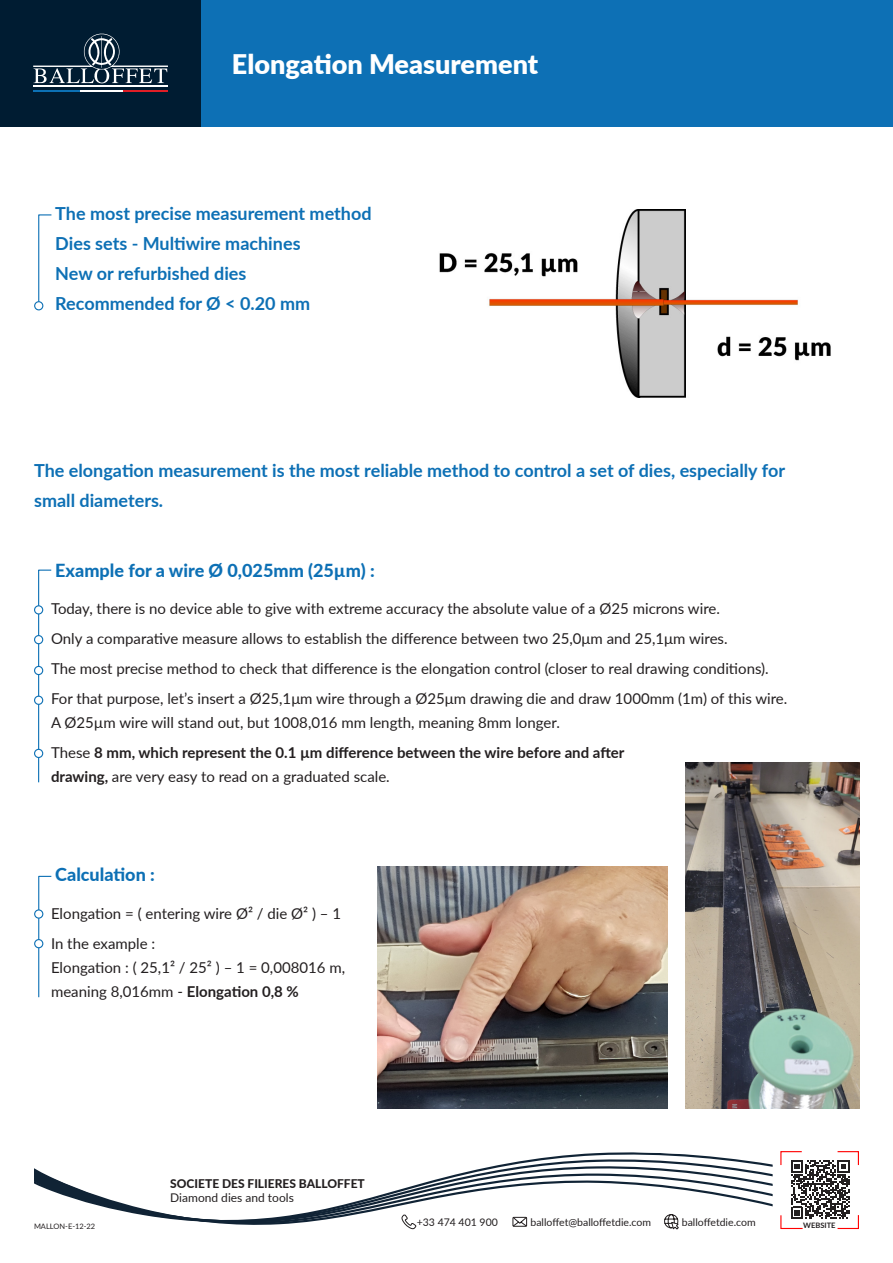
<style>
.page{position:relative;width:893px;height:1263px;background:#fff}
.page>*{position:absolute;margin:0;border:0;box-sizing:border-box;transform-origin:0 0}
.Style_de_paragraphe{font:900 27px "Lato";color:#fff}
.Texte_fiche{font:700 18px/30px "Lato";color:#0d70b5}
.sous-titre{font:800 18px "Lato";color:#0d70b5}
.texte_fiche{font:15px "Lato";color:#231f20}
.texte_fiche-2{font:700 15px "Lato";color:#231f20}
.t1{font:800 12px "Lato";color:#231f20}
.t2{font:12px "Lato";color:#231f20}
.t3{font:10.5px "Lato";color:#231f20}
.t4{font:7.5px "Lato";color:#231f20}
.t5{font:700 7.5px "Lato";color:#231f20}
.s1{font-weight:400}
.s2{font-weight:700}
</style>
<div class="page">
<svg style="left:559px;top:1152px;width:146px;height:4px"></svg>
<svg style="left:34px;top:1158px;width:739px;height:68px"></svg>
<svg style="left:34px;top:1169px;width:131px;height:49px"></svg>
<svg style="left:401px;top:1213px;width:16px;height:17px"></svg>
<svg style="left:512px;top:1216px;width:15px;height:11px"></svg>
<svg style="left:664px;top:1214px;width:16px;height:16px"></svg>
<div style="left:194px;top:0;width:699px;height:127px;background:#0d70b5"></div>
<div style="left:0;top:0;width:201px;height:127px;background:#001c32"></div>
<hr style="left:33px;top:85px;width:135px;height:1px;background:#fff">
<svg style="left:33px;top:33px;width:135px;height:51px"></svg>
<hr style="left:79px;top:90px;width:44px;height:2px;background:#fff">
<hr style="left:33px;top:90px;width:46px;height:2px;background:#0c71b5">
<hr style="left:123px;top:90px;width:45px;height:2px;background:#e01e26">
<svg style="left:780px;top:1151px;width:79px;height:78px"></svg>
<svg style="left:38px;top:569px;width:14px;height:214px"></svg>
<div style="left:35px;top:606px;width:8px;height:8px;background:#fff;border-radius:50%"></div>
<div style="left:34px;top:605px;width:9px;height:9px;border:1px solid #0d70b5;border-radius:50%"></div>
<svg style="left:38px;top:875px;width:14px;height:123px"></svg>
<div style="left:35px;top:910px;width:8px;height:8px;background:#fff;border-radius:50%"></div>
<div style="left:34px;top:909px;width:9px;height:10px;border:1px solid #0d70b5;border-radius:50%"></div>
<img style="left:439px;top:210px;width:392px;height:187px">
<div style="left:35px;top:939px;width:8px;height:9px;background:#fff;border-radius:50%"></div>
<div style="left:34px;top:939px;width:9px;height:9px;border:1px solid #0d70b5;border-radius:50%"></div>
<div style="left:35px;top:636px;width:8px;height:8px;background:#fff;border-radius:50%"></div>
<div style="left:34px;top:635px;width:9px;height:9px;border:1px solid #0d70b5;border-radius:50%"></div>
<div style="left:35px;top:666px;width:8px;height:8px;background:#fff;border-radius:50%"></div>
<div style="left:34px;top:666px;width:9px;height:9px;border:1px solid #0d70b5;border-radius:50%"></div>
<div style="left:35px;top:696px;width:8px;height:8px;background:#fff;border-radius:50%"></div>
<div style="left:34px;top:696px;width:9px;height:9px;border:1px solid #0d70b5;border-radius:50%"></div>
<div style="left:35px;top:749px;width:8px;height:8px;background:#fff;border-radius:50%"></div>
<div style="left:34px;top:749px;width:9px;height:9px;border:1px solid #0d70b5;border-radius:50%"></div>
<svg style="left:38px;top:214px;width:14px;height:92px"></svg>
<div style="left:35px;top:302px;width:8px;height:8px;background:#fff;border-radius:50%"></div>
<div style="left:34px;top:301px;width:9px;height:9px;border:1px solid #0d70b5;border-radius:50%"></div>
<img style="left:378px;top:866px;width:289px;height:242px">
<img style="left:685px;top:763px;width:174px;height:346px">
<p class="Style_de_paragraphe" style="left:232px;top:44px;width:308px">Elongation Measurement</p>
<p class="Texte_fiche" style="left:55px;top:197px;width:318px">The most precise measurement method</p>
<p class="Texte_fiche" style="left:55px;top:227px;width:247px">Dies sets - Multiwire machines</p>
<p class="Texte_fiche" style="left:55px;top:257px;width:193px">New or refurbished dies</p>
<p class="Texte_fiche" style="left:55px;top:287px;width:256px">Recommended for Ø &lt; 0.20 mm</p>
<p class="Texte_fiche" style="left:34px;top:455px;width:752px">The elongation measurement is the most reliable method to control a set of dies, especially for small diameters.</p>
<p class="sous-titre" style="left:55px;top:557px;width:321px">Example for a wire Ø 0,025mm (25µm) :</p>
<p class="texte_fiche" style="left:51px;top:598px;width:670px">Today, there is no device able to give with extreme accuracy the absolute value of a Ø25 microns wire.</p>
<p class="texte_fiche" style="left:51px;top:628px;width:678px">Only a comparative measure allows to establish the difference between two 25,0μm and 25,1μm wires.</p>
<p class="texte_fiche" style="left:51px;top:658px;width:719px">The most precise method to check that difference is the elongation control (closer to real drawing conditions).</p>
<p class="texte_fiche" style="left:51px;top:688px;width:738px">For that purpose, let’s insert a Ø25,1μm wire through a Ø25μm drawing die and draw 1000mm (1m) of this wire.</p>
<p class="texte_fiche" style="left:51px;top:712px;width:510px">A Ø25µm wire will stand out, but 1008,016 mm length, meaning 8mm longer.</p>
<p class="texte_fiche-2" style="left:51px;top:742px;width:575px"><span class="s1">These</span> 8 mm, which represent the 0.1 µm difference between the wire before and after</p>
<p class="texte_fiche" style="left:51px;top:766px;width:340px"><span class="s2">drawing,</span> are very easy to read on a graduated scale.</p>
<p class="sous-titre" style="left:55px;top:861px;width:101px">Calculation :</p>
<p class="texte_fiche" style="left:51px;top:902px;width:292px">Elongation = ( entering wire Ø² / die Ø² ) – 1</p>
<p class="texte_fiche" style="left:51px;top:932px;width:106px">In the example :</p>
<p class="texte_fiche" style="left:51px;top:956px;width:296px">Elongation : ( 25,1² / 25² ) – 1 = 0,008016 m,</p>
<p class="texte_fiche" style="left:51px;top:980px;width:249px">meaning 8,016mm - <span class="s2">Elongation 0,8 %</span></p>
<p class="t1" style="left:170px;top:1174px;width:196px">SOCIETE DES FILIERES BALLOFFET</p>
<p class="t2" style="left:170px;top:1189px;width:125px">Diamond dies and tools</p>
<p class="t3" style="left:417px;top:1215px;width:83px">+33 474 401 900</p>
<p class="t3" style="left:530px;top:1215px;width:122px">balloffet@balloffetdie.com</p>
<p class="t3" style="left:682px;top:1215px;width:75px">balloffetdie.com</p>
<p class="t4" style="left:34px;top:1221px;width:63px">MALLON-E-12-22</p>
<p class="t5" style="left:803px;top:1220px;width:34px">WEBSITE</p>
</div>
